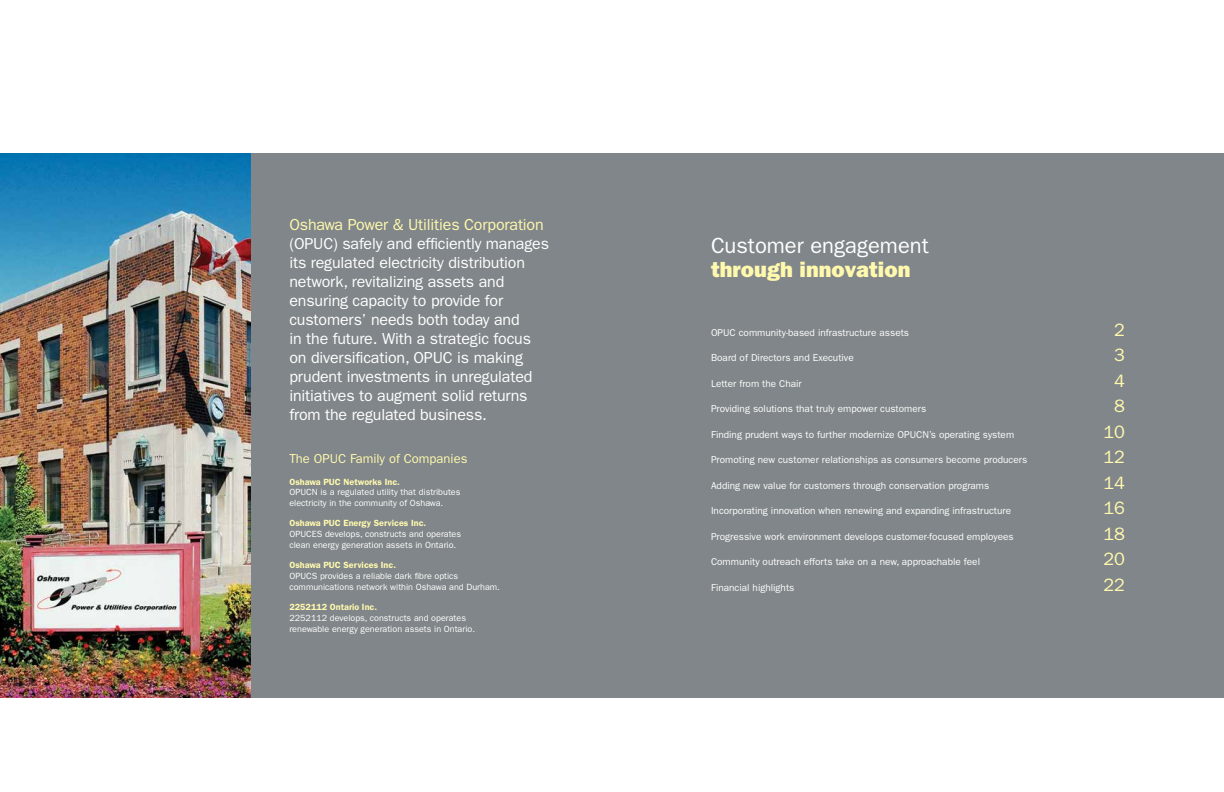
<style>
.page{position:relative;width:1224px;height:792px;background:#fff}
.page>*{position:absolute;margin:0;border:0;box-sizing:border-box;transform-origin:0 0}
.t1{font:22px "Franklin Gothic";color:#fff}
.t2{font:800 22px "Franklin Gothic";color:#fff9ae}
.t3{font:18px "Franklin Gothic";color:#fff9ae}
.t4{font:16px/19px "Franklin Gothic";letter-spacing:-.01em;color:#fff}
.t5{font:16px "Franklin Gothic";letter-spacing:-.01em;color:#fff9ae}
.t6{font:13px "Franklin Gothic";color:#fff9ae}
.t7{font:10px "Franklin Gothic";color:#fff}
.t8{font:9px/11px "Franklin Gothic";color:#fff}
.t9{font:600 9px "Franklin Gothic";color:#fff9ae}
</style>
<div class="page">
<div style="left:0;top:153px;width:1224px;height:545px;background:#808689"></div>
<img style="left:0;top:153px;width:251px;height:545px">
<h3 class="t5" style="left:289px;top:215px;width:256px">Oshawa Power &amp; Utilities Corporation</h3>
<p class="t4" style="left:289px;top:234px;width:261px">(OPUC) safely and efficiently manages its regulated electricity distribution network, revitalizing assets and ensuring capacity to provide for customers’ needs both today and<br>in the future. With a strategic focus on diversification, OPUC is making prudent investments in unregulated initiatives to augment solid returns from the regulated business.</p>
<h3 class="t6" style="left:289px;top:451px;width:180px">The OPUC Family of Companies</h3>
<p class="t9" style="left:289px;top:476px;width:112px">Oshawa PUC Networks Inc.</p>
<p class="t8" style="left:289px;top:487px;width:172px">OPUCN is a regulated utility that distributes electricity in the community of Oshawa.</p>
<p class="t9" style="left:289px;top:518px;width:138px">Oshawa PUC Energy Services Inc.</p>
<p class="t8" style="left:289px;top:529px;width:173px">OPUCES develops, constructs and operates clean energy generation assets in Ontario.</p>
<p class="t9" style="left:289px;top:560px;width:108px">Oshawa PUC Services Inc.</p>
<p class="t8" style="left:289px;top:571px;width:212px">OPUCS provides a reliable dark fibre optics communications network within Oshawa and Durham.</p>
<p class="t9" style="left:289px;top:602px;width:89px">2252112 Ontario Inc.</p>
<p class="t8" style="left:289px;top:613px;width:187px">2252112 develops, constructs and operates renewable energy generation assets in Ontario.</p>
<h1 class="t1" style="left:711px;top:233px;width:219px">Customer engagement</h1>
<h1 class="t2" style="left:711px;top:256px;width:201px">through innovation</h1>
<p class="t7" style="left:711px;top:327px;width:200px">OPUC community-based infrastructure assets</p>
<h2 class="t3" style="left:1114px;top:319px;width:12px">2</h2>
<p class="t7" style="left:711px;top:352px;width:144px">Board of Directors and Executive</p>
<h2 class="t3" style="left:1114px;top:345px;width:12px">3</h2>
<p class="t7" style="left:711px;top:378px;width:92px">Letter from the Chair</p>
<h2 class="t3" style="left:1114px;top:370px;width:12px">4</h2>
<p class="t7" style="left:711px;top:403px;width:217px">Providing solutions that truly empower customers</p>
<h2 class="t3" style="left:1114px;top:396px;width:12px">8</h2>
<p class="t7" style="left:711px;top:429px;width:305px">Finding prudent ways to further modernize OPUCN’s operating system</p>
<h2 class="t3" style="left:1103px;top:421px;width:23px">10</h2>
<p class="t7" style="left:711px;top:454px;width:318px">Promoting new customer relationships as consumers become producers</p>
<h2 class="t3" style="left:1103px;top:447px;width:23px">12</h2>
<p class="t7" style="left:711px;top:480px;width:280px">Adding new value for customers through conservation programs</p>
<h2 class="t3" style="left:1103px;top:472px;width:23px">14</h2>
<p class="t7" style="left:711px;top:505px;width:302px">Incorporating innovation when renewing and expanding infrastructure</p>
<h2 class="t3" style="left:1103px;top:498px;width:23px">16</h2>
<p class="t7" style="left:711px;top:531px;width:304px">Progressive work environment develops customer-focused employees</p>
<h2 class="t3" style="left:1103px;top:523px;width:23px">18</h2>
<p class="t7" style="left:711px;top:556px;width:271px">Community outreach efforts take on a new, approachable feel</p>
<h2 class="t3" style="left:1103px;top:549px;width:23px">20</h2>
<p class="t7" style="left:711px;top:582px;width:85px">Financial highlights</p>
<h2 class="t3" style="left:1103px;top:574px;width:23px">22</h2>
</div>
